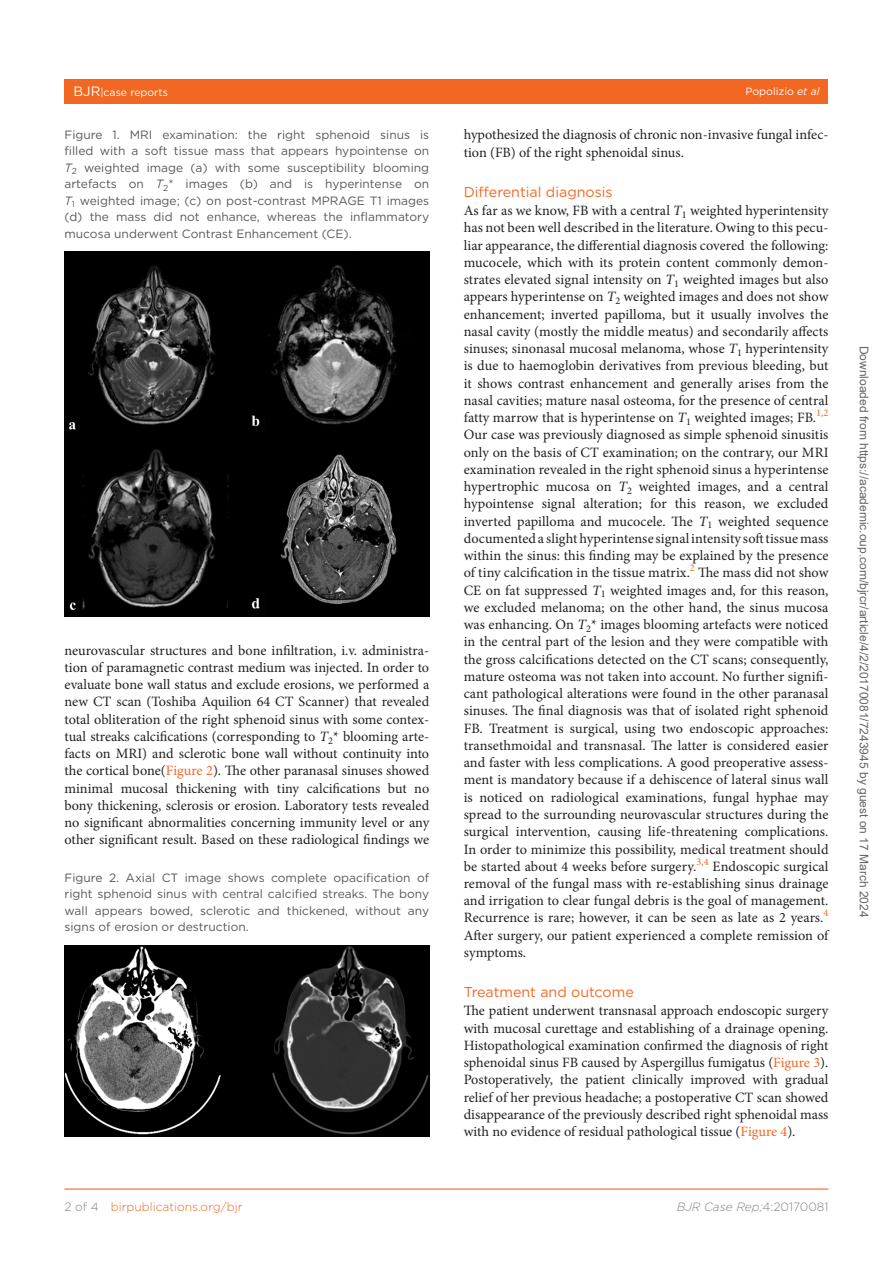
<style>
.page{position:relative;width:893px;height:1263px;background:#fff}
.page>*{position:absolute;margin:0;border:0;box-sizing:border-box;transform-origin:0 0}
.t1{font:14.25px/17.2px "Minion Pro";color:#231f20;text-align:justify}
.t2{font:14.25px "Gotham";color:#f26722}
.t3{font:12px/16.5px "Gotham";color:#57585a;text-align:justify}
.t4{font:12px "Arial";color:#666}
.t5{font:300 12px "Gotham";color:#f26722}
.t6{font:italic 300 12px "Gotham";color:#808285}
.t7{font:10.5px "Gotham";color:#fff}
.s1{font-size:13.5px}
.s2{font-style:italic}
.s3{color:#f26722}
.s4{color:#808285}
.s5{font-style:normal}
</style>
<div class="page">
<hr style="left:64px;top:1188px;width:764px;height:2px;background:#f26722">
<div style="left:64px;top:79px;width:764px;height:24px;background:#f26722"></div>
<img style="left:64px;top:252px;width:365px;height:364px">
<img style="left:64px;top:945px;width:365px;height:191px">
<p class="t7" style="left:74px;top:85px;width:96px"><span class="s1">BJR</span>|case reports</p>
<p class="t7" style="left:745px;top:85px;width:75px">Popolizio <span class="s2">et al</span></p>
<p class="t3" style="left:64px;top:126px;width:366px">Figure 1. MRI examination: the right sphenoid sinus is filled with a soft tissue mass that appears hypointense on <span class="s2">T</span><sub>2</sub> weighted image (a) with some susceptibility blooming artefacts on <span class="s2">T</span><sub>2</sub>* images (b) and is hyperintense on <span class="s2">T</span><sub>1</sub> weighted image; (c) on post-contrast MPRAGE T1 images (d) the mass did not enhance, whereas the inflammatory mucosa underwent Contrast Enhancement (CE).</p>
<p class="t1" style="left:464px;top:126px;width:366px">hypothesized the diagnosis of chronic non-invasive fungal infec&shy;tion (FB) of the right sphenoidal sinus.</p>
<p class="t2" style="left:464px;top:183px;width:150px">Differential diagnosis</p>
<p class="t1" style="left:464px;top:202px;width:366px">As far as we know, FB with a central <span class="s2">T</span><sub>1</sub> weighted hyperintensity has not been well described in the literature. Owing to this pecu&shy;liar appearance, the differential diagnosis covered the following: mucocele, which with its protein content commonly demon&shy;strates elevated signal intensity on <span class="s2">T</span><sub>1</sub> weighted images but also appears hyperintense on <span class="s2">T</span><sub>2</sub> weighted images and does not show enhancement; inverted papilloma, but it usually involves the nasal cavity (mostly the middle meatus) and secondarily affects sinuses; sinonasal mucosal melanoma, whose <span class="s2">T</span><sub>1</sub> hyperintensity is due to haemoglobin derivatives from previous bleeding, but it shows contrast enhancement and generally arises from the nasal cavities; mature nasal osteoma, for the presence of central fatty marrow that is hyperintense on <span class="s2">T</span><sub>1</sub> weighted images; FB.<sup>1,2<br></sup>Our case was previously diagnosed as simple sphenoid sinusitis only on the basis of CT examination; on the contrary, our MRI examination revealed in the right sphenoid sinus a hyperintense hypertrophic mucosa on <span class="s2">T</span><sub>2</sub> weighted images, and a central hypointense signal alteration; for this reason, we excluded inverted papilloma and mucocele. The <span class="s2">T</span><sub>1</sub> weighted sequence documented a slight hyperintense signal intensity soft tissue mass within the sinus: this finding may be explained by the presence of tiny calcification in the tissue matrix.<sup>2</sup> The mass did not show CE on fat suppressed <span class="s2">T</span><sub>1</sub> weighted images and, for this reason, we excluded melanoma; on the other hand, the sinus mucosa was enhancing. On <span class="s2">T</span><sub>2</sub>* images blooming artefacts were noticed in the central part of the lesion and they were compatible with the gross calcifications detected on the CT scans; consequently, mature osteoma was not taken into account. No further signifi&shy;cant pathological alterations were found in the other paranasal sinuses. The final diagnosis was that of isolated right sphenoid FB. Treatment is surgical, using two endoscopic approaches: transethmoidal and transnasal. The latter is considered easier and faster with less complications. A good preoperative assess&shy;ment is mandatory because if a dehiscence of lateral sinus wall is noticed on radiological examinations, fungal hyphae may spread to the surrounding neurovascular structures during the surgical intervention, causing life-threatening complications.<br>In order to minimize this possibility, medical treatment should be started about 4 weeks before surgery.<sup>3,4</sup> Endoscopic surgical removal of the fungal mass with re-establishing sinus drainage and irrigation to clear fungal debris is the goal of management.<br>Recurrence is rare; however, it can be seen as late as 2 years.<sup>4<br></sup>After surgery, our patient experienced a complete remission of symptoms.</p>
<p class="t2" style="left:464px;top:983px;width:172px">Treatment and outcome</p>
<p class="t1" style="left:464px;top:1002px;width:366px">The patient underwent transnasal approach endoscopic surgery with mucosal curettage and establishing of a drainage opening.<br>Histopathological examination confirmed the diagnosis of right sphenoidal sinus FB caused by Aspergillus fumigatus (<span class="s3">Figure 3</span>).<br>Postoperatively, the patient clinically improved with gradual relief of her previous headache; a postoperative CT scan showed disappearance of the previously described right sphenoidal mass with no evidence of residual pathological tissue (<span class="s3">Figure 4</span>).</p>
<p class="t1" style="left:64px;top:641px;width:366px">neurovascular structures and bone infiltration, i.v. administra&shy;tion of paramagnetic contrast medium was injected. In order to evaluate bone wall status and exclude erosions, we performed a new CT scan (Toshiba Aquilion 64 CT Scanner) that revealed total obliteration of the right sphenoid sinus with some contex&shy;tual streaks calcifications (corresponding to <span class="s2">T</span><sub>2</sub>* blooming arte&shy;facts on MRI) and sclerotic bone wall without continuity into the cortical bone(<span class="s3">Figure 2</span>). The other paranasal sinuses showed minimal mucosal thickening with tiny calcifications but no bony thickening, sclerosis or erosion. Laboratory tests revealed no significant abnormalities concerning immunity level or any other significant result. Based on these radiological findings we</p>
<p class="t3" style="left:64px;top:869px;width:366px">Figure 2. Axial CT image shows complete opacification of right sphenoid sinus with central calcified streaks. The bony wall appears bowed, sclerotic and thickened, without any signs of erosion or destruction.</p>
<p class="t5" style="left:64px;top:1199px;width:179px"><span class="s4">2 of 4</span> birpublications.org/bjr</p>
<p class="t6" style="left:677px;top:1199px;width:153px">BJR Case Rep;<span class="s5">4:20170081</span></p>
<p class="t4" style="left:868px;top:346px;width:573px;rotate:90deg">Downloaded from https://academic.oup.com/bjrcr/article/4/2/20170081/7243945 by guest on 17 March 2024</p>
</div>
